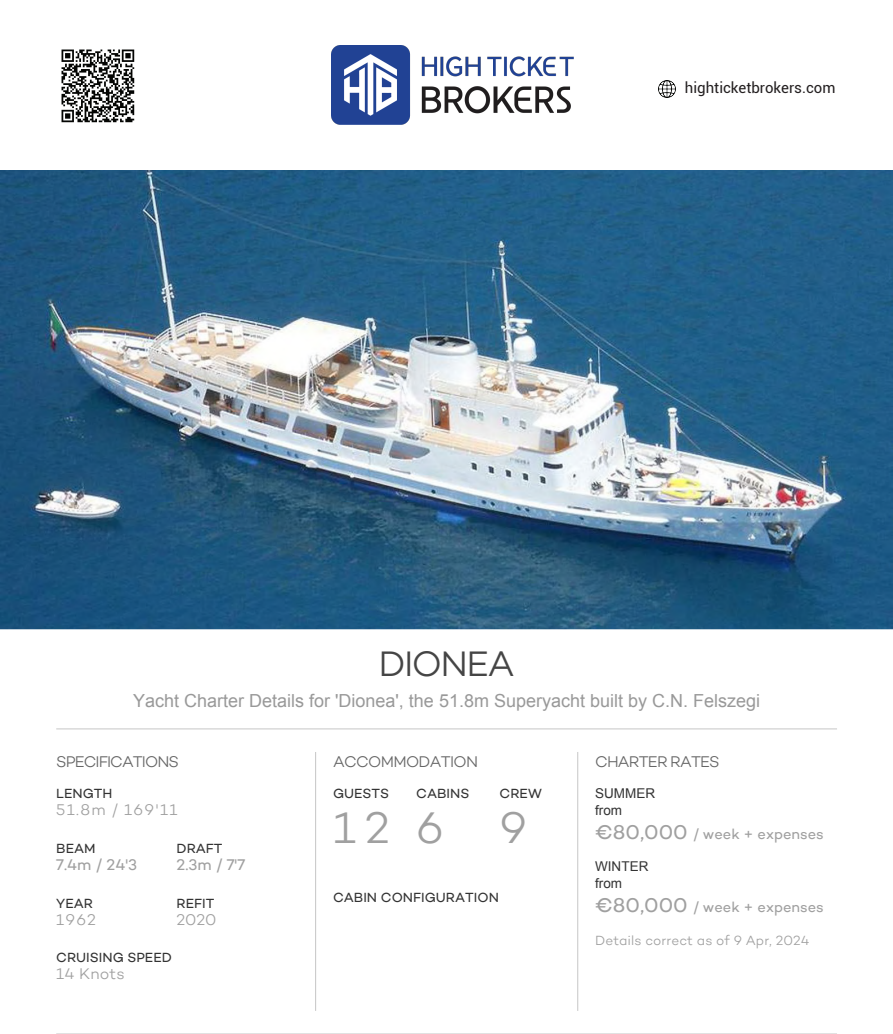
<style>
.page{position:relative;width:893px;height:1034px;background:#fff}
.page>*{position:absolute;margin:0;border:0;box-sizing:border-box;transform-origin:0 0}
.t1{font:300 45px "Campton";color:#a0a0a0}
.t2{font:300 36px "Campton";letter-spacing:-.045em;color:#454545}
.t3{font:18px "Arial";color:#999}
.t4{font:300 15.75px "Campton";letter-spacing:-.05em;color:#666}
.t5{font:300 15.75px "Campton";letter-spacing:.045em;color:#a0a0a0}
.t6{font:15.75px "Campton";color:#a0a0a0}
.t7{font:15px "Roboto";color:#231f20}
.t8{font:14.7px "Campton";color:#a0a0a0}
.t9{font:13.5px "Campton";color:#333}
.t10{font:300 13.5px "Campton";letter-spacing:.005em;color:#a0a0a0}
.t11{font:13.5px/17.1px "Arial";color:#333}
.s1{font-size:20.25px}
</style>
<div class="page">
<img style="left:0;top:170px;width:893px;height:459px">
<svg style="left:56px;top:728px;width:781px;height:1px"></svg>
<hr style="left:446px;top:1033px;width:391px;height:1px;background:#ccc">
<hr style="left:56px;top:1033px;width:391px;height:1px;background:#ccc">
<svg style="left:315px;top:752px;width:1px;height:258px"></svg>
<svg style="left:577px;top:752px;width:1px;height:258px"></svg>
<img style="left:331px;top:45px;width:242px;height:79px">
<img style="left:659px;top:80px;width:17px;height:18px">
<img style="left:61px;top:49px;width:74px;height:74px">
<p class="t7" style="left:685px;top:78px;width:152px">highticketbrokers.com</p>
<h2 class="t2" style="left:378px;top:641px;width:138px">DIONEA</h2>
<h3 class="t3" style="left:133px;top:688px;width:629px">Yacht Charter Details for 'Dionea', the 51.8m Superyacht built by C.N. Felszegi</h3>
<p class="t4" style="left:56px;top:751px;width:124px">SPECIFICATIONS</p>
<p class="t9" style="left:56px;top:784px;width:58px">LENGTH</p>
<p class="t5" style="left:56px;top:799px;width:123px">51.8m / 169'11</p>
<p class="t9" style="left:56px;top:839px;width:41px">BEAM</p>
<p class="t9" style="left:177px;top:839px;width:47px">DRAFT</p>
<p class="t6" style="left:56px;top:854px;width:82px">7.4m / 24'3</p>
<p class="t6" style="left:177px;top:854px;width:70px">2.3m / 7'7</p>
<p class="t9" style="left:56px;top:894px;width:38px">YEAR</p>
<p class="t9" style="left:177px;top:894px;width:39px">REFIT</p>
<p class="t5" style="left:56px;top:909px;width:41px">1962</p>
<p class="t5" style="left:177px;top:909px;width:41px">2020</p>
<p class="t9" style="left:56px;top:949px;width:117px">CRUISING SPEED</p>
<p class="t5" style="left:56px;top:964px;width:70px">14 Knots</p>
<p class="t4" style="left:333px;top:751px;width:147px">ACCOMMODATION</p>
<p class="t9" style="left:333px;top:784px;width:58px">GUESTS</p>
<p class="t9" style="left:416px;top:784px;width:55px">CABINS</p>
<p class="t9" style="left:500px;top:784px;width:44px">CREW</p>
<h1 class="t1" style="left:333px;top:799px;width:196px">126 9</h1>
<p class="t9" style="left:333px;top:889px;width:167px">CABIN CONFIGURATION</p>
<p class="t4" style="left:595px;top:751px;width:126px">CHARTER RATES</p>
<p class="t11" style="left:595px;top:784px;width:61px">SUMMER from</p>
<p class="t8" style="left:595px;top:824px;width:230px"><span class="s1">€80,000</span> / week + expenses</p>
<p class="t11" style="left:595px;top:857px;width:55px">WINTER from</p>
<p class="t8" style="left:595px;top:897px;width:230px"><span class="s1">€80,000</span> / week + expenses</p>
<p class="t10" style="left:595px;top:931px;width:216px">Details correct as of 9 Apr, 2024</p>
</div>
